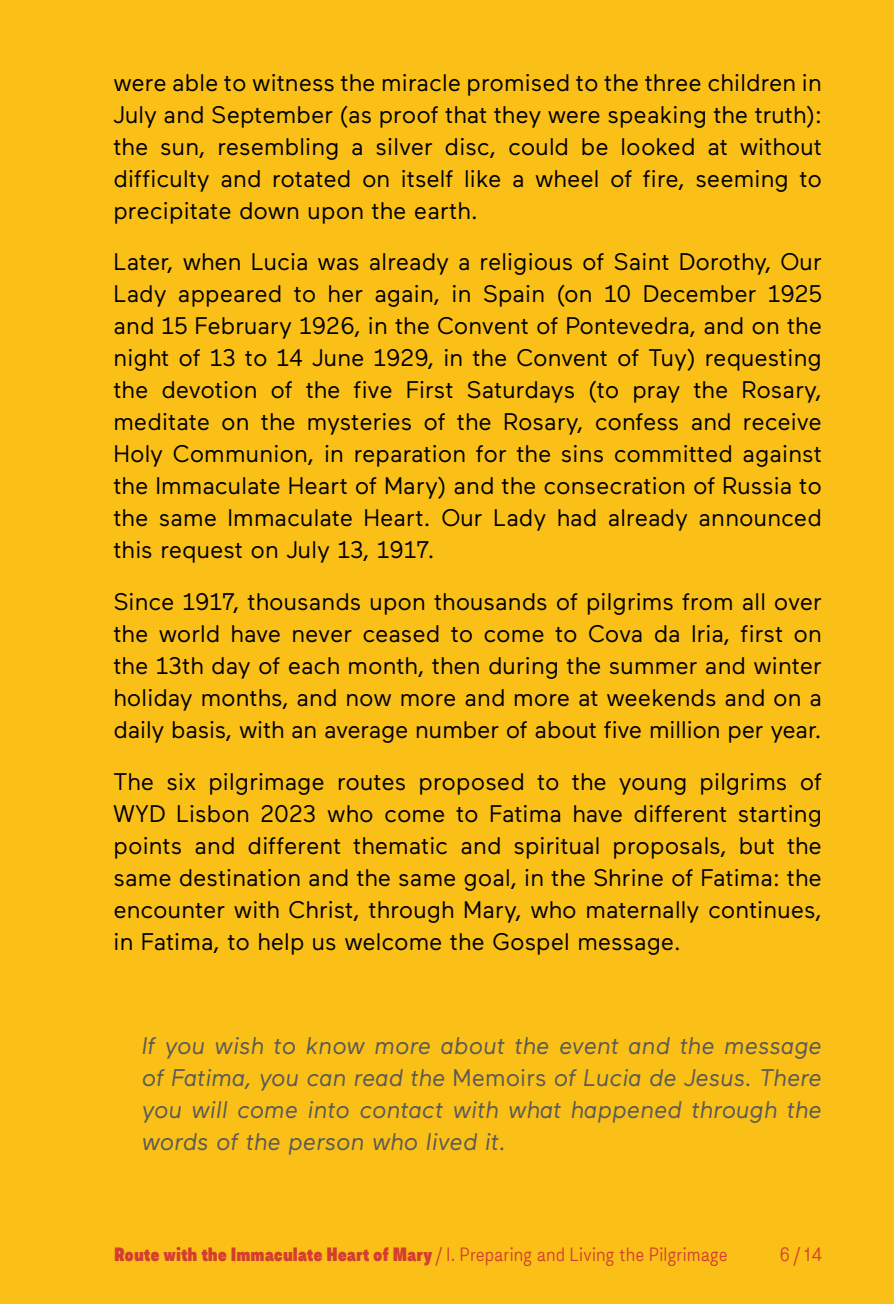
<style>
.page{position:relative;width:894px;height:1304px;background:#fff}
.page>*{position:absolute;margin:0;border:0;box-sizing:border-box;transform-origin:0 0}
.t1{font:24px/32px "Maax";color:#000;text-align:justify}
.t2{font:italic 24px/32px "Maax";color:#595959;text-align:justify}
.t3{font:300 18px "Asket Narrow";color:#d43e30}
.s1{font-style:normal}
.s2{font-family:"Asket Condensed";font-weight:800}
</style>
<div class="page">
<div style="left:0;top:0;width:893px;height:1304px;background:#fac017"></div>
<p class="t1" style="left:113px;top:67px;width:710px">were able to witness the miracle promised to the three children in July and September (as proof that they were speaking the truth): the sun, resembling a silver disc, could be looked at without difficulty and rotated on itself like a wheel of fire, seeming to precipitate down upon the earth.</p>
<p class="t1" style="left:113px;top:246px;width:710px">Later, when Lucia was already a religious of Saint Dorothy, Our Lady appeared to her again, in Spain (on 10 December 1925 and 15 February 1926, in the Convent of Pontevedra, and on the night of 13 to 14 June 1929, in the Convent of Tuy) requesting the devotion of the five First Saturdays (to pray the Rosary, meditate on the mysteries of the Rosary, confess and receive Holy Communion, in reparation for the sins committed against the Immaculate Heart of Mary) and the consecration of Russia to the same Immaculate Heart. Our Lady had already announced this request on July 13, 1917.</p>
<p class="t1" style="left:113px;top:586px;width:710px">Since 1917, thousands upon thousands of pilgrims from all over the world have never ceased to come to Cova da Iria, first on the 13th day of each month, then during the summer and winter holiday months, and now more and more at weekends and on a daily basis, with an average number of about five million per year.</p>
<p class="t1" style="left:113px;top:766px;width:710px">The six pilgrimage routes proposed to the young pilgrims of WYD Lisbon 2023 who come to Fatima have different starting points and different thematic and spiritual proposals, but the same destination and the same goal, in the Shrine of Fatima: the encounter with Christ, through Mary, who maternally continues, in Fatima, to help us welcome the Gospel message.</p>
<p class="t2" style="left:142px;top:1029px;width:681px">If you wish to know more about the event and the message of Fatima, you can read the <span class="s1">Memoirs</span> of Lucia de Jesus. There you will come into contact with what happened through the words of the person who lived it.</p>
<p class="t3" style="left:114px;top:1241px;width:615px"><span class="s2">Route with the Immaculate Heart of Mary</span> / I. Preparing and Living the Pilgrimage</p>
<p class="t3" style="left:779px;top:1241px;width:45px">6 / 14</p>
</div>
